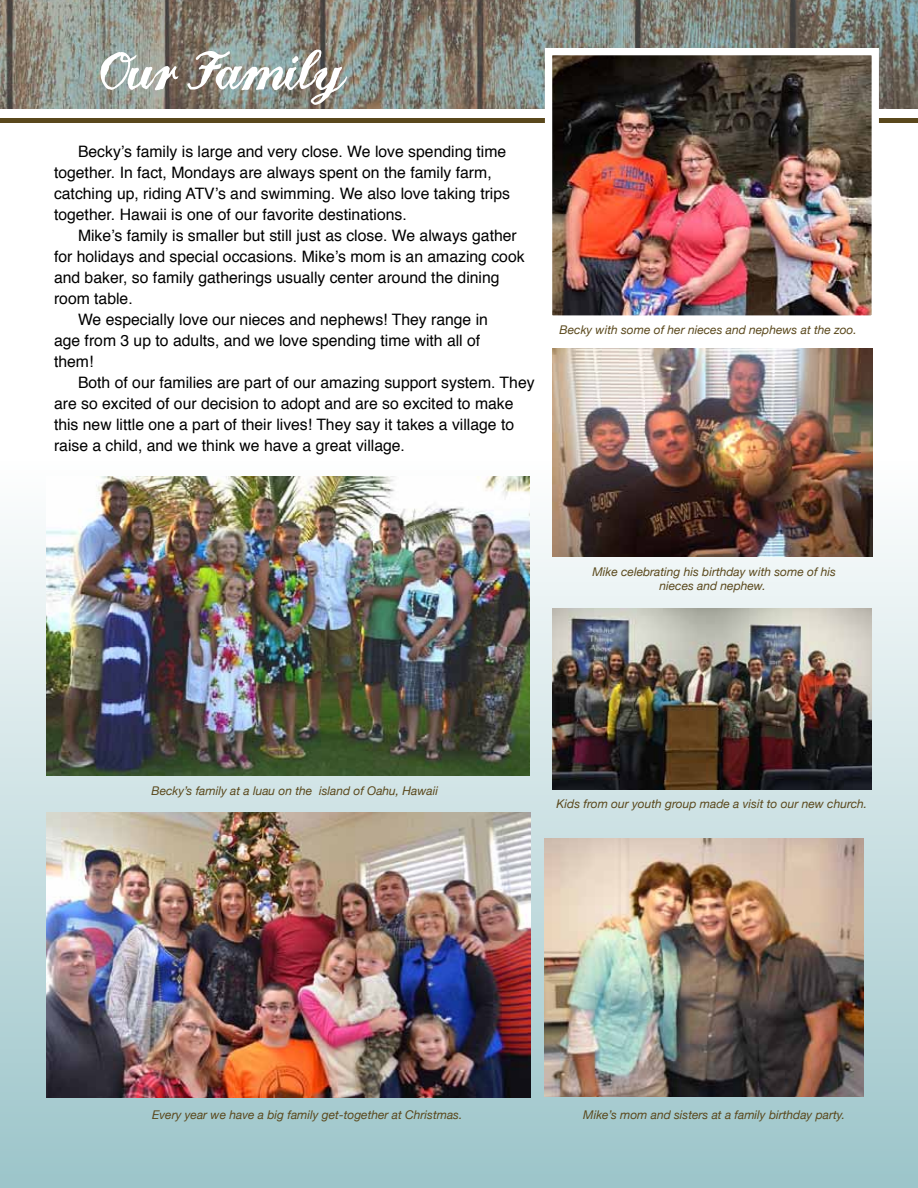
<style>
.page{position:relative;width:918px;height:1188px;background:#fff}
.page>*{position:absolute;margin:0;border:0;box-sizing:border-box;transform-origin:0 0}
.t1{font:58.5px "Landliebe";color:#fff}
.t2{font:15.75px/21px "Helvetica";color:#000}
.t3{font:italic 12px/14.4px "Helvetica Neue";color:#5a481c;text-align:center}
</style>
<div class="page">
<div style="left:0;top:461px;width:918px;height:727px;background:linear-gradient(to bottom,#fcfcfc,#9bc3c8)"></div>
<img style="left:0;top:0;width:918px;height:108px">
<div style="left:0;top:118px;width:918px;height:5px;background:#5a481c"></div>
<img style="left:553px;top:609px;width:319px;height:181px">
<img style="left:545px;top:839px;width:319px;height:258px">
<img style="left:553px;top:349px;width:320px;height:208px">
<img style="left:553px;top:56px;width:318px;height:259px">
<div style="left:545px;top:48px;width:334px;height:275px;border:7px solid #fff"></div>
<img style="left:46px;top:477px;width:484px;height:298px">
<img style="left:46px;top:813px;width:485px;height:284px">
<h1 class="t1" style="left:99px;top:46px;width:246px">Our Family</h1>
<p class="t2" style="left:54px;top:142px;width:458px;text-indent:24px">Becky’s family is large and very close. We love spending time together. In fact, Mondays are always spent on the family farm, catching up, riding ATV’s and swimming. We also love taking trips together. Hawaii is one of our favorite destinations.</p>
<p class="t2" style="left:78px;top:226px;width:440px">Mike’s family is smaller but still just as close. We always gather</p>
<p class="t2" style="left:54px;top:247px;width:472px">for holidays and special occasions. Mike’s mom is an amazing cook</p>
<p class="t2" style="left:54px;top:268px;width:447px">and baker, so family gatherings usually center around the dining</p>
<p class="t2" style="left:54px;top:289px;width:80px">room table.</p>
<p class="t2" style="left:78px;top:309px;width:412px">We especially love our nieces and nephews! They range in</p>
<p class="t2" style="left:54px;top:330px;width:428px">age from 3 up to adults, and we love spending time with all of</p>
<p class="t2" style="left:54px;top:351px;width:41px">them!</p>
<p class="t2" style="left:78px;top:372px;width:458px">Both of our families are part of our amazing support system. They</p>
<p class="t2" style="left:54px;top:393px;width:461px">are so excited of our decision to adopt and are so excited to make</p>
<p class="t2" style="left:54px;top:414px;width:462px">this new little one a part of their lives! They say it takes a village to</p>
<p class="t2" style="left:54px;top:435px;width:353px">raise a child, and we think we have a great village.</p>
<p class="t3" style="left:560px;top:323px;width:299px">Becky with some of her nieces and nephews at the zoo.</p>
<p class="t3" style="left:592px;top:565px;width:245px">Mike celebrating his birthday with some of his nieces and nephew.</p>
<p class="t3" style="left:151px;top:784px;width:288px">Becky’s family at a luau on the island of Oahu, Hawaii</p>
<p class="t3" style="left:557px;top:797px;width:312px">Kids from our youth group made a visit to our new church.</p>
<p class="t3" style="left:152px;top:1108px;width:312px">Every year we have a big family get-together at Christmas.</p>
<p class="t3" style="left:583px;top:1108px;width:263px">Mike’s mom and sisters at a family birthday party.</p>
</div>
